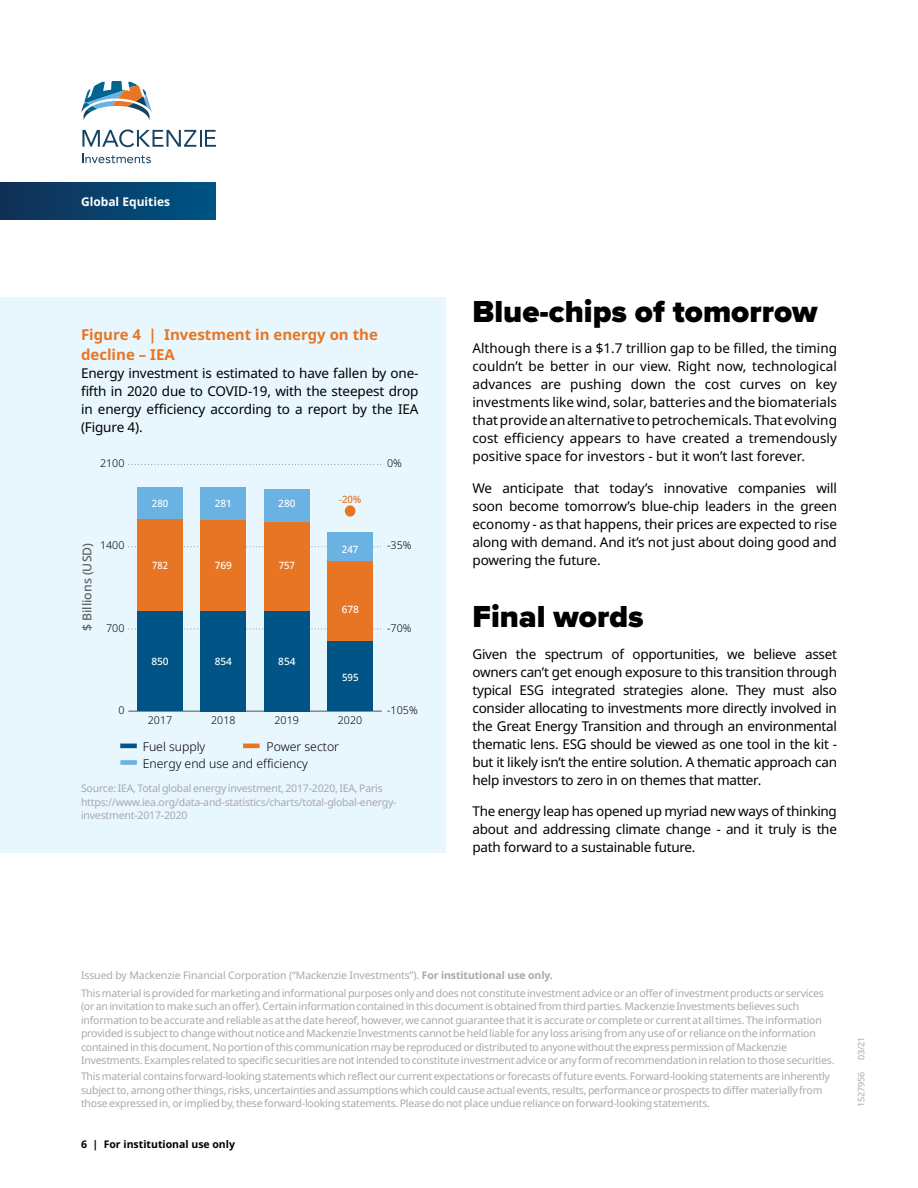
<style>
.page{position:relative;width:918px;height:1188px;background:#fff}
.page>*{position:absolute;margin:0;border:0;box-sizing:border-box;transform-origin:0 0}
.Heading_Level_1{font:900 31.5px "Proxima Nova";color:#000}
.Graphs_title{font:700 15px/19.5px "Noto Sans";color:#e87524}
.body{font:13.5px/18px "Noto Sans";letter-spacing:-.01em;color:#000;text-align:justify}
.t1{font:300 12.3px "Noto Sans";color:#000}
.t2{font:500 12.3px "Noto Sans";color:#606161}
.t3{font:700 12px "Noto Sans";color:#fff}
.t4{font:300 10.65px "Noto Sans";color:#000}
.Disclaimer{font:10.5px/13.5px "Noto Sans";letter-spacing:-.02em;color:#a7a9ac}
.t5{font:700 10.5px "Noto Sans";color:#000}
.t6{font:500 10.05px "Noto Sans";color:#fff}
.t7{font:500 10.05px "Noto Sans";color:#fff;scale:.95 1}
.t8{font:500 10.05px "Noto Sans";color:#e87524;scale:.95 1}
.t9{font:500 10.05px "Noto Sans";color:#fff;scale:.9 1}
.t10{font:9px "Noto Sans";letter-spacing:-.01em;color:#a7a9ac}
.s1{font-weight:700}
</style>
<div class="page">
<div style="left:0;top:183px;width:216px;height:37px;background:linear-gradient(to right,#122f55,#005485)"></div>
<svg style="left:81px;top:81px;width:71px;height:39px"></svg>
<svg style="left:82px;top:129px;width:134px;height:18px"></svg>
<svg style="left:83px;top:154px;width:68px;height:9px"></svg>
<div style="left:0;top:297px;width:446px;height:555px;background:#e8f6fd"></div>
<div style="left:120px;top:760px;width:17px;height:5px;background:#6ab2e2"></div>
<hr style="left:120px;top:744px;width:17px;height:4px;background:#005486">
<hr style="left:243px;top:744px;width:17px;height:4px;background:#e87524">
<hr style="left:128px;top:711px;width:254px;height:1px;background:#808285">
<svg style="left:128px;top:629px;width:253px;height:1px"></svg>
<svg style="left:128px;top:546px;width:253px;height:1px"></svg>
<svg style="left:128px;top:464px;width:253px;height:1px"></svg>
<div style="left:137px;top:487px;width:46px;height:32px;background:#6ab2e2"></div>
<div style="left:201px;top:488px;width:45px;height:33px;background:#6ab2e2"></div>
<div style="left:264px;top:489px;width:46px;height:33px;background:#6ab2e2"></div>
<div style="left:327px;top:533px;width:46px;height:29px;background:#6ab2e2"></div>
<div style="left:137px;top:519px;width:46px;height:92px;background:#e87524"></div>
<div style="left:201px;top:521px;width:45px;height:90px;background:#e87524"></div>
<div style="left:264px;top:522px;width:46px;height:89px;background:#e87524"></div>
<div style="left:327px;top:562px;width:46px;height:79px;background:#e87524"></div>
<div style="left:137px;top:611px;width:46px;height:100px;background:#005486"></div>
<div style="left:201px;top:611px;width:45px;height:100px;background:#005486"></div>
<div style="left:264px;top:611px;width:46px;height:100px;background:#005486"></div>
<div style="left:327px;top:641px;width:46px;height:70px;background:#005486"></div>
<div style="left:345px;top:505px;width:10px;height:12px;background:#e87524;border-radius:50%"></div>
<p class="t3" style="left:81px;top:193px;width:91px">Global Equities</p>
<p class="Graphs_title" style="left:81px;top:325px;width:298px">Figure 4 | Investment in energy on the decline – IEA</p>
<p class="body" style="left:81px;top:364px;width:339px">Energy investment is estimated to have fallen by one&shy;fifth in 2020 due to COVID-19, with the steepest drop in energy efficiency according to a report by the IEA (Figure 4).</p>
<p class="t4" style="left:100px;top:456px;width:26px">2100</p>
<p class="t4" style="left:387px;top:456px;width:16px">0%</p>
<p class="t7" style="left:152px;top:497px;width:19px">280</p>
<p class="t6" style="left:215px;top:497px;width:19px">281</p>
<p class="t6" style="left:278px;top:497px;width:19px">280</p>
<p class="t8" style="left:339px;top:492px;width:25px">-20%</p>
<p class="t4" style="left:100px;top:538px;width:26px">1400</p>
<p class="t2" style="left:78px;top:631px;width:90px;rotate:-90deg">$ Billions (USD)</p>
<p class="t4" style="left:106px;top:620px;width:20px">700</p>
<p class="t9" style="left:152px;top:558px;width:19px">782</p>
<p class="t6" style="left:215px;top:558px;width:19px">769</p>
<p class="t7" style="left:279px;top:558px;width:19px">757</p>
<p class="t7" style="left:342px;top:542px;width:19px">247</p>
<p class="t6" style="left:342px;top:602px;width:19px">678</p>
<p class="t4" style="left:387px;top:538px;width:26px">-35%</p>
<p class="t4" style="left:387px;top:620px;width:26px">-70%</p>
<p class="t6" style="left:151px;top:655px;width:19px">850</p>
<p class="t6" style="left:215px;top:655px;width:19px">854</p>
<p class="t6" style="left:278px;top:655px;width:19px">854</p>
<p class="t7" style="left:342px;top:670px;width:19px">595</p>
<p class="t4" style="left:118px;top:702px;width:8px">0</p>
<p class="t4" style="left:387px;top:702px;width:32px">-105%</p>
<p class="t4" style="left:148px;top:713px;width:26px">2017</p>
<p class="t4" style="left:211px;top:713px;width:26px">2018</p>
<p class="t4" style="left:275px;top:713px;width:26px">2019</p>
<p class="t4" style="left:338px;top:713px;width:26px">2020</p>
<p class="t1" style="left:143px;top:738px;width:64px">Fuel supply</p>
<p class="t1" style="left:267px;top:738px;width:74px">Power sector</p>
<p class="t1" style="left:143px;top:755px;width:167px">Energy end use and efficiency</p>
<p class="Disclaimer" style="left:81px;top:782px;width:317px">Source: IEA, Total global energy investment, 2017-2020, IEA, Paris https://www.iea.org/data-and-statistics/charts/total-global-energy&shy;investment-2017-2020</p>
<h2 class="Heading_Level_1" style="left:472px;top:288px;width:347px">Blue-chips of tomorrow</h2>
<p class="body" style="left:472px;top:340px;width:366px">Although there is a $1.7 trillion gap to be filled, the timing couldn’t be better in our view. Right now, technological advances are pushing down the cost curves on key investments like wind, solar, batteries and the biomaterials that provide an alternative to petrochemicals. That evolving cost efficiency appears to have created a tremendously positive space for investors - but it won’t last forever.</p>
<p class="body" style="left:472px;top:479px;width:366px">We anticipate that today’s innovative companies will soon become tomorrow’s blue-chip leaders in the green economy - as that happens, their prices are expected to rise along with demand. And it’s not just about doing good and powering the future.</p>
<h2 class="Heading_Level_1" style="left:472px;top:593px;width:173px">Final words</h2>
<p class="body" style="left:472px;top:645px;width:366px">Given the spectrum of opportunities, we believe asset owners can’t get enough exposure to this transition through typical ESG integrated strategies alone. They must also consider allocating to investments more directly involved in the Great Energy Transition and through an environmental thematic lens. ESG should be viewed as one tool in the kit - but it likely isn’t the entire solution. A thematic approach can help investors to zero in on themes that matter.</p>
<p class="body" style="left:472px;top:803px;width:366px">The energy leap has opened up myriad new ways of thinking about and addressing climate change - and it truly is the path forward to a sustainable future.</p>
<p class="Disclaimer" style="left:81px;top:969px;width:473px">Issued by Mackenzie Financial Corporation (“Mackenzie Investments”). <span class="s1">For institutional use only.</span></p>
<p class="Disclaimer" style="left:81px;top:987px;width:755px">This material is provided for marketing and informational purposes only and does not constitute investment advice or an offer of investment products or services (or an invitation to make such an offer). Certain information contained in this document is obtained from third parties. Mackenzie Investments believes such information to be accurate and reliable as at the date hereof, however, we cannot guarantee that it is accurate or complete or current at all times. The information provided is subject to change without notice and Mackenzie Investments cannot be held liable for any loss arising from any use of or reliance on the information contained in this document. No portion of this communication may be reproduced or distributed to anyone without the express permission of Mackenzie Investments. Examples related to specific securities are not intended to constitute investment advice or any form of recommendation in relation to those securities.</p>
<p class="Disclaimer" style="left:81px;top:1070px;width:750px">This material contains forward-looking statements which reflect our current expectations or forecasts of future events. Forward-looking statements are inherently subject to, among other things, risks, uncertainties and assumptions which could cause actual events, results, performance or prospects to differ materially from those expressed in, or implied by, these forward-looking statements. Please do not place undue reliance on forward-looking statements.</p>
<p class="t5" style="left:81px;top:1136px;width:156px">6 | For institutional use only</p>
<p class="t10" style="left:855px;top:1107px;width:72px;rotate:-90deg">1527956 03/21</p>
</div>
